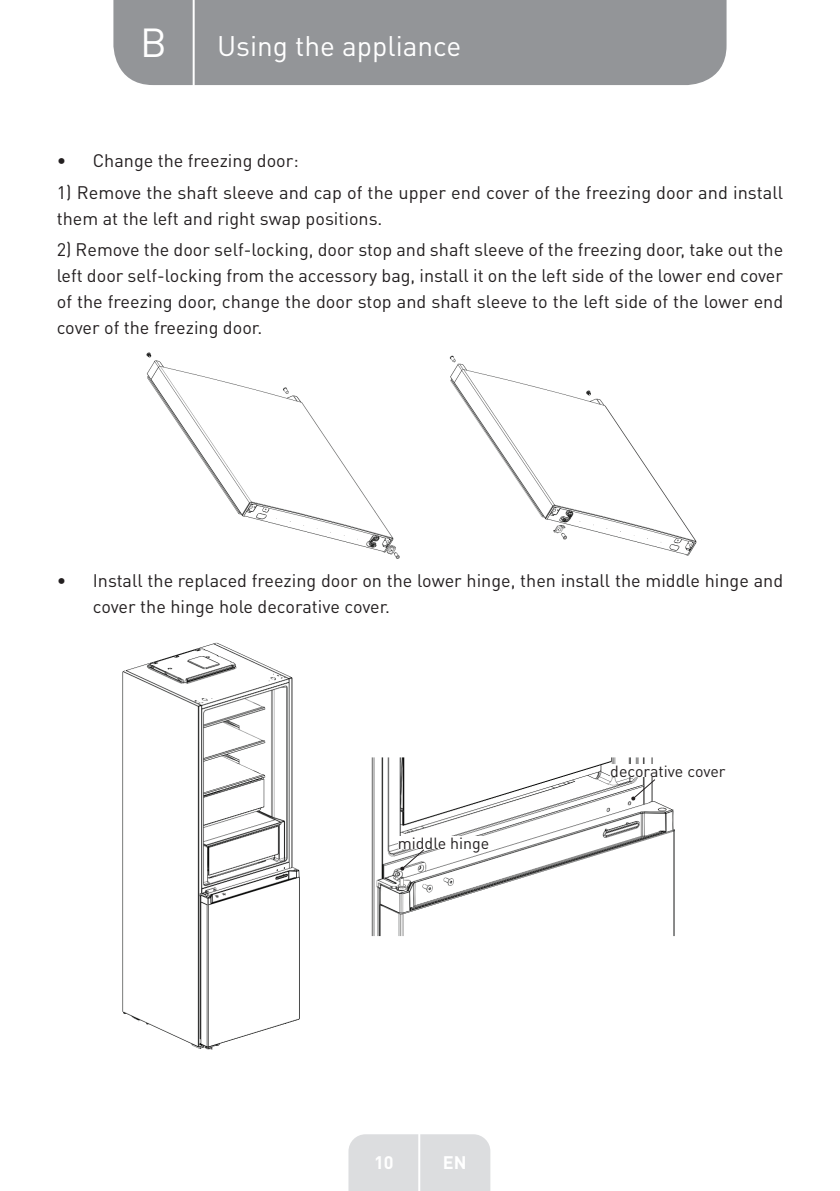
<style>
.page{position:relative;width:840px;height:1191px;background:#fff}
.page>*{position:absolute;margin:0;border:0;box-sizing:border-box;transform-origin:0 0}
.t1{font:40px "DIN Pro";color:#fff}
.t2{font:28px "DIN Pro";color:#fff}
.t3{font:18px/26px "DIN Pro";color:#231f20}
.t4{font:700 18px "DIN Pro";color:#fff}
.t5{font:16px "DIN Pro";color:#231f20}
</style>
<div class="page">
<div style="left:113px;top:0;width:613px;height:85px;background:#939598"></div>
<div style="left:348px;top:1134px;width:142px;height:57px;background:#dcdddf"></div>
<hr style="left:418px;top:1111px;width:2px;height:80px;background:#fff">
<hr style="left:192px;top:0;width:2px;height:88px;background:#fff">
<img style="left:146px;top:352px;width:551px;height:207px">
<img style="left:122px;top:642px;width:553px;height:408px">
<svg style="left:400px;top:848px;width:25px;height:23px"></svg>
<svg style="left:630px;top:778px;width:26px;height:23px"></svg>
<div style="left:397px;top:836px;width:92px;height:12px;background:#fff"></div>
<div style="left:610px;top:764px;width:115px;height:12px;background:#fff"></div>
<h1 class="t1" style="left:140px;top:15px;width:28px">B</h1>
<h2 class="t2" style="left:217px;top:27px;width:246px">Using the appliance</h2>
<p class="t3" style="left:57px;top:147px;width:243px">• Change the freezing door:</p>
<p class="t3" style="left:57px;top:178px;width:727px">1) Remove the shaft sleeve and cap of the upper end cover of the freezing door and install them at the left and right swap positions.</p>
<p class="t3" style="left:57px;top:236px;width:727px;text-align:justify">2) Remove the door self-locking, door stop and shaft sleeve of the freezing door, take out the left door self-locking from the accessory bag, install it on the left side of the lower end cover of the freezing door, change the door stop and shaft sleeve to the left side of the lower end cover of the freezing door.</p>
<p class="t3" style="left:93px;top:567px;width:691px;text-indent:-36px">• Install the replaced freezing door on the lower hinge, then install the middle hinge and cover the hinge hole decorative cover.</p>
<p class="t5" style="left:397px;top:832px;width:93px">middle hinge</p>
<p class="t4" style="left:374px;top:1150px;width:21px">10</p>
<p class="t4" style="left:442px;top:1150px;width:25px">EN</p>
<p class="t5" style="left:610px;top:760px;width:117px">decorative cover</p>
</div>
